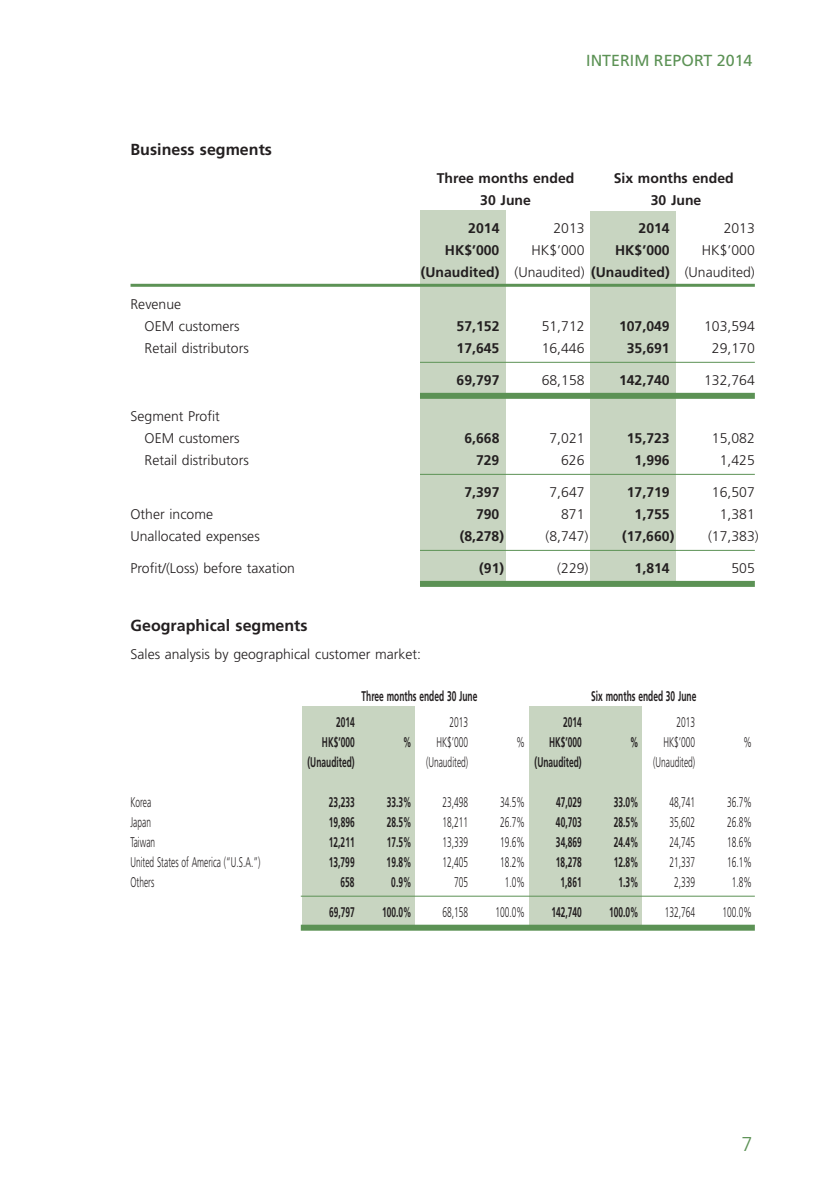
<style>
.page{position:relative;width:840px;height:1191px;background:#fff}
.page>*{position:absolute;margin:0;border:0;box-sizing:border-box;transform-origin:0 0}
.t1{font:300 20px "Frutiger LT Std";color:#5c9255}
.t2{font:700 16px "Frutiger LT Std";color:#231f20}
.t3{font:16px "Frutiger LT Std";color:#5c9255}
.t4{font:300 14px/22px "Frutiger LT Std";color:#231f20}
.t5{font:300 14px "Frutiger LT Std";color:#231f20;scale:.6 1}
.t6{font:700 14px "Frutiger LT Std";color:#231f20;scale:.6 1}
.t7{font:700 14px "Frutiger LT Std";color:#231f20}
.s1{font-weight:700}
</style>
<div class="page">
<div style="left:420px;top:211px;width:85px;height:373px;background:#c8d5c1"></div>
<div style="left:590px;top:211px;width:85px;height:374px;background:#c8d5c1"></div>
<hr style="left:130px;top:284px;width:624px;height:3px;background:#5c9255">
<hr style="left:420px;top:362px;width:334px;height:1px;background:#5c9255">
<div style="left:420px;top:393px;width:334px;height:6px;background:#5c9255"></div>
<hr style="left:420px;top:474px;width:334px;height:1px;background:#5c9255">
<hr style="left:420px;top:550px;width:334px;height:1px;background:#5c9255">
<div style="left:420px;top:581px;width:334px;height:6px;background:#5c9255"></div>
<div style="left:302px;top:706px;width:112px;height:222px;background:#c8d5c1"></div>
<div style="left:529px;top:706px;width:112px;height:222px;background:#c8d5c1"></div>
<hr style="left:300px;top:895px;width:454px;height:1px;background:#5c9255">
<div style="left:300px;top:924px;width:454px;height:6px;background:#5c9255"></div>
<p class="t2" style="left:130px;top:140px;width:143px">Business segments</p>
<p class="t4" style="left:144px;top:293px;width:96px;text-indent:-14px">Revenue<br>OEM customers</p>
<p class="t3" style="left:586px;top:51px;width:167px">INTERIM REPORT 2014</p>
<p class="t7" style="left:436px;top:170px;width:139px">Three months ended</p>
<p class="t7" style="left:613px;top:170px;width:121px">Six months ended</p>
<p class="t7" style="left:480px;top:192px;width:52px">30 June</p>
<p class="t7" style="left:650px;top:192px;width:52px">30 June</p>
<p class="t7" style="left:468px;top:220px;width:33px">2014</p>
<p class="t4" style="left:553px;top:217px;width:33px">2013</p>
<p class="t7" style="left:638px;top:220px;width:33px">2014</p>
<p class="t4" style="left:723px;top:217px;width:33px">2013</p>
<p class="t7" style="left:444px;top:242px;width:56px">HK$’000</p>
<p class="t4" style="left:531px;top:239px;width:54px">HK$’000</p>
<p class="t7" style="left:614px;top:242px;width:56px">HK$’000</p>
<p class="t4" style="left:420px;top:239px;width:335px;text-align:right">HK$’000<br><span class="s1">(Unaudited)</span> (Unaudited) <span class="s1">(Unaudited)</span> (Unaudited)</p>
<p class="t7" style="left:456px;top:318px;width:44px">57,152</p>
<p class="t4" style="left:541px;top:315px;width:44px">51,712</p>
<p class="t7" style="left:618px;top:318px;width:52px">107,049</p>
<p class="t4" style="left:703px;top:315px;width:52px">103,594</p>
<p class="t4" style="left:144px;top:337px;width:106px">Retail distributors</p>
<p class="t7" style="left:456px;top:340px;width:44px">17,645</p>
<p class="t4" style="left:541px;top:337px;width:44px">16,446</p>
<p class="t7" style="left:626px;top:340px;width:44px">35,691</p>
<p class="t4" style="left:711px;top:337px;width:44px">29,170</p>
<p class="t7" style="left:456px;top:372px;width:44px">69,797</p>
<p class="t4" style="left:541px;top:369px;width:44px">68,158</p>
<p class="t7" style="left:618px;top:372px;width:52px">142,740</p>
<p class="t4" style="left:703px;top:369px;width:52px">132,764</p>
<p class="t4" style="left:144px;top:405px;width:96px;text-indent:-14px">Segment Profit<br>OEM customers</p>
<p class="t7" style="left:464px;top:430px;width:37px">6,668</p>
<p class="t4" style="left:549px;top:427px;width:37px">7,021</p>
<p class="t7" style="left:626px;top:430px;width:44px">15,723</p>
<p class="t4" style="left:711px;top:427px;width:44px">15,082</p>
<p class="t4" style="left:144px;top:449px;width:106px">Retail distributors</p>
<p class="t7" style="left:476px;top:452px;width:25px">729</p>
<p class="t4" style="left:561px;top:449px;width:25px">626</p>
<p class="t7" style="left:634px;top:452px;width:37px">1,996</p>
<p class="t4" style="left:719px;top:449px;width:37px">1,425</p>
<p class="t7" style="left:464px;top:484px;width:37px">7,397</p>
<p class="t4" style="left:549px;top:481px;width:37px">7,647</p>
<p class="t7" style="left:626px;top:484px;width:44px">17,719</p>
<p class="t4" style="left:711px;top:481px;width:44px">16,507</p>
<p class="t4" style="left:130px;top:503px;width:84px">Other income</p>
<p class="t7" style="left:476px;top:506px;width:25px">790</p>
<p class="t4" style="left:561px;top:503px;width:25px">871</p>
<p class="t7" style="left:634px;top:506px;width:37px">1,755</p>
<p class="t4" style="left:719px;top:503px;width:37px">1,381</p>
<p class="t4" style="left:130px;top:525px;width:131px">Unallocated expenses</p>
<p class="t7" style="left:459px;top:528px;width:46px">(8,278)</p>
<p class="t4" style="left:545px;top:525px;width:44px">(8,747)</p>
<p class="t7" style="left:621px;top:528px;width:54px">(17,660)</p>
<p class="t4" style="left:707px;top:525px;width:52px">(17,383)</p>
<p class="t4" style="left:130px;top:557px;width:166px">Profit/(Loss) before taxation</p>
<p class="t7" style="left:479px;top:560px;width:26px">(91)</p>
<p class="t4" style="left:557px;top:557px;width:33px">(229)</p>
<p class="t7" style="left:634px;top:560px;width:37px">1,814</p>
<p class="t4" style="left:731px;top:557px;width:25px">505</p>
<p class="t2" style="left:130px;top:616px;width:178px">Geographical segments</p>
<p class="t4" style="left:130px;top:643px;width:292px">Sales analysis by geographical customer market:</p>
<p class="t6" style="left:361px;top:687px;width:194px">Three months ended 30 June</p>
<p class="t6" style="left:591px;top:687px;width:177px">Six months ended 30 June</p>
<p class="t6" style="left:336px;top:713px;width:33px">2014</p>
<p class="t5" style="left:449px;top:714px;width:33px">2013</p>
<p class="t6" style="left:562px;top:713px;width:33px">2014</p>
<p class="t5" style="left:676px;top:714px;width:33px">2013</p>
<p class="t6" style="left:322px;top:733px;width:56px">HK$’000</p>
<p class="t6" style="left:403px;top:733px;width:15px">%</p>
<p class="t5" style="left:436px;top:734px;width:54px">HK$’000</p>
<p class="t5" style="left:516px;top:734px;width:16px">%</p>
<p class="t6" style="left:548px;top:733px;width:56px">HK$’000</p>
<p class="t6" style="left:629px;top:733px;width:16px">%</p>
<p class="t5" style="left:663px;top:734px;width:54px">HK$’000</p>
<p class="t5" style="left:743px;top:734px;width:16px">%</p>
<p class="t6" style="left:307px;top:753px;width:80px">(Unaudited)</p>
<p class="t5" style="left:426px;top:754px;width:72px">(Unaudited)</p>
<p class="t6" style="left:534px;top:753px;width:80px">(Unaudited)</p>
<p class="t5" style="left:652px;top:754px;width:72px">(Unaudited)</p>
<p class="t5" style="left:130px;top:794px;width:36px">Korea</p>
<p class="t6" style="left:329px;top:793px;width:44px">23,233</p>
<p class="t6" style="left:386px;top:793px;width:43px">33.3%</p>
<p class="t5" style="left:442px;top:794px;width:44px">23,498</p>
<p class="t5" style="left:500px;top:794px;width:43px">34.5%</p>
<p class="t6" style="left:555px;top:793px;width:44px">47,029</p>
<p class="t6" style="left:613px;top:793px;width:43px">33.0%</p>
<p class="t5" style="left:669px;top:794px;width:44px">48,741</p>
<p class="t5" style="left:726px;top:794px;width:43px">36.7%</p>
<p class="t5" style="left:130px;top:814px;width:36px">Japan</p>
<p class="t6" style="left:329px;top:813px;width:44px">19,896</p>
<p class="t6" style="left:386px;top:813px;width:43px">28.5%</p>
<p class="t5" style="left:442px;top:814px;width:44px">18,211</p>
<p class="t5" style="left:500px;top:814px;width:43px">26.7%</p>
<p class="t6" style="left:555px;top:813px;width:44px">40,703</p>
<p class="t6" style="left:613px;top:813px;width:43px">28.5%</p>
<p class="t5" style="left:669px;top:814px;width:44px">35,602</p>
<p class="t5" style="left:726px;top:814px;width:43px">26.8%</p>
<p class="t5" style="left:130px;top:834px;width:43px">Taiwan</p>
<p class="t6" style="left:329px;top:833px;width:44px">12,211</p>
<p class="t6" style="left:386px;top:833px;width:43px">17.5%</p>
<p class="t5" style="left:442px;top:834px;width:44px">13,339</p>
<p class="t5" style="left:500px;top:834px;width:43px">19.6%</p>
<p class="t6" style="left:555px;top:833px;width:44px">34,869</p>
<p class="t6" style="left:613px;top:833px;width:43px">24.4%</p>
<p class="t5" style="left:669px;top:834px;width:44px">24,745</p>
<p class="t5" style="left:726px;top:834px;width:43px">18.6%</p>
<p class="t5" style="left:130px;top:854px;width:218px">United States of America (“U.S.A.”)</p>
<p class="t6" style="left:329px;top:853px;width:44px">13,799</p>
<p class="t6" style="left:386px;top:853px;width:43px">19.8%</p>
<p class="t5" style="left:442px;top:854px;width:44px">12,405</p>
<p class="t5" style="left:500px;top:854px;width:43px">18.2%</p>
<p class="t6" style="left:555px;top:853px;width:44px">18,278</p>
<p class="t6" style="left:613px;top:853px;width:43px">12.8%</p>
<p class="t5" style="left:669px;top:854px;width:44px">21,337</p>
<p class="t5" style="left:726px;top:854px;width:43px">16.1%</p>
<p class="t5" style="left:130px;top:874px;width:41px">Others</p>
<p class="t6" style="left:340px;top:873px;width:25px">658</p>
<p class="t6" style="left:391px;top:873px;width:35px">0.9%</p>
<p class="t5" style="left:454px;top:874px;width:25px">705</p>
<p class="t5" style="left:504px;top:874px;width:35px">1.0%</p>
<p class="t6" style="left:560px;top:873px;width:37px">1,861</p>
<p class="t6" style="left:618px;top:873px;width:35px">1.3%</p>
<p class="t5" style="left:673px;top:874px;width:37px">2,339</p>
<p class="t5" style="left:731px;top:874px;width:35px">1.8%</p>
<p class="t6" style="left:329px;top:903px;width:44px">69,797</p>
<p class="t6" style="left:382px;top:903px;width:51px">100.0%</p>
<p class="t5" style="left:442px;top:904px;width:44px">68,158</p>
<p class="t5" style="left:495px;top:904px;width:51px">100.0%</p>
<p class="t6" style="left:551px;top:903px;width:52px">142,740</p>
<p class="t6" style="left:608px;top:903px;width:51px">100.0%</p>
<p class="t5" style="left:664px;top:904px;width:52px">132,764</p>
<p class="t5" style="left:722px;top:904px;width:51px">100.0%</p>
<h1 class="t1" style="left:741px;top:1132px;width:13px">7</h1>
</div>
